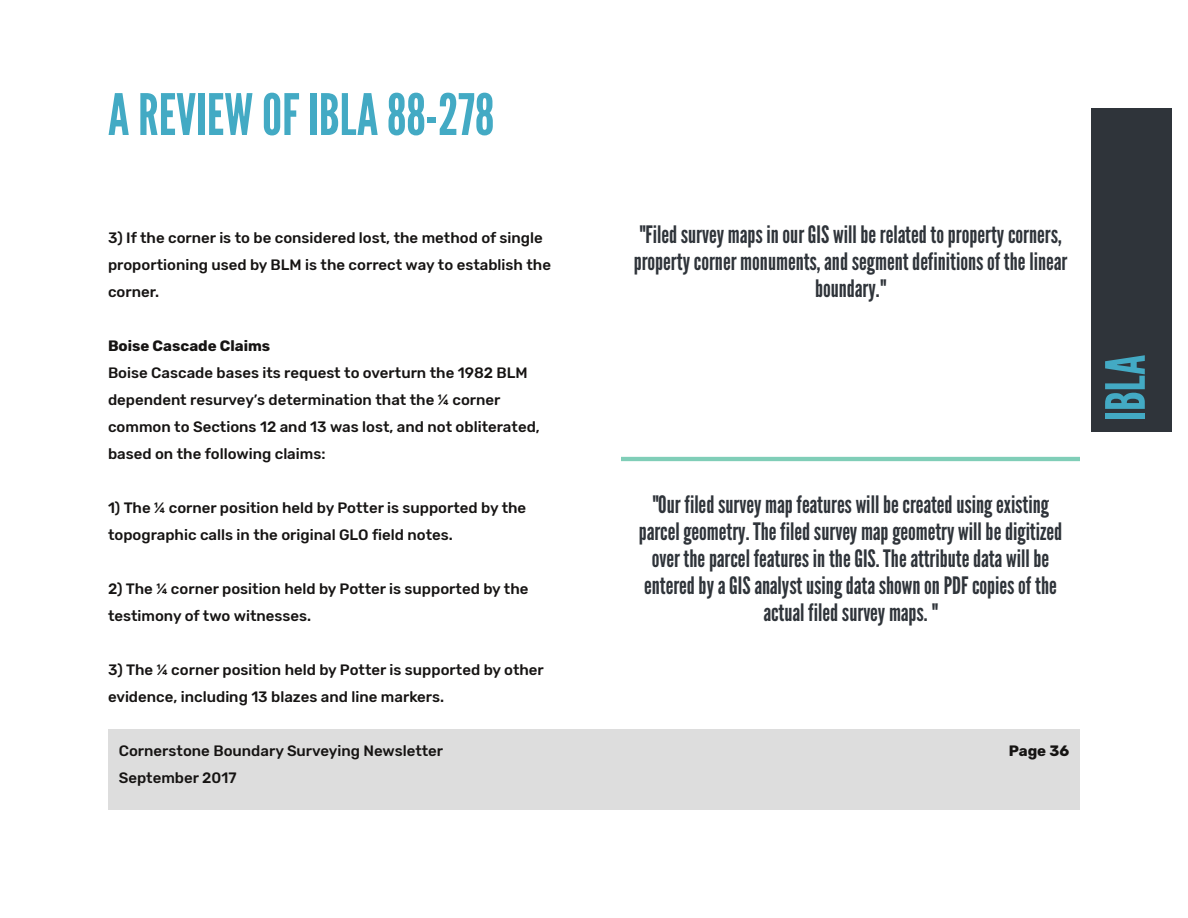
<style>
.page{position:relative;width:1188px;height:918px;background:#fff}
.page>*{position:absolute;margin:0;border:0;box-sizing:border-box;transform-origin:0 0}
.t1{font:57px "League Gothic";color:#43aac4}
.t2{font:54px "League Gothic";color:#43aac4}
.t3{font:24px/27px "League Gothic";color:#2f343a;text-align:center}
.t4{font:500 15px/27px "Rubik";color:#161413}
.t5{font:700 15px "Rubik";color:#161413}
</style>
<div class="page">
<div style="left:108px;top:729px;width:972px;height:81px;background:#ddd"></div>
<div style="left:1091px;top:108px;width:81px;height:324px;background:#2f343a"></div>
<hr style="left:621px;top:457px;width:459px;height:4px;background:#80ceb8">
<h1 class="t1" style="left:108px;top:82px;width:388px">AREVIEW OF IBLA88-278</h1>
<p class="t4" style="left:108px;top:224px;width:445px">3) If the corner is to be considered lost, the method of single proportioning used by BLM is the correct way to establish the corner.</p>
<p class="t5" style="left:108px;top:337px;width:164px">Boise Cascade Claims</p>
<p class="t4" style="left:108px;top:359px;width:433px">Boise Cascade bases its request to overturn the 1982 BLM dependent resurvey’s determination that the ¼ corner common to Sections 12 and 13 was lost, and not obliterated, based on the following claims:</p>
<p class="t4" style="left:108px;top:494px;width:420px">1) The ¼ corner position held by Potter is supported by the topographic calls in the original GLO field notes.</p>
<p class="t4" style="left:108px;top:575px;width:422px">2) The ¼ corner position held by Potter is supported by the testimony of two witnesses.</p>
<p class="t4" style="left:108px;top:656px;width:437px">3) The ¼ corner position held by Potter is supported by other evidence, including 13 blazes and line markers.</p>
<p class="t4" style="left:119px;top:737px;width:326px">Cornerstone Boundary Surveying Newsletter<br>September 2017</p>
<h3 class="t3" style="left:634px;top:221px;width:435px">"Filedsurvey maps inourGIS willberelatedtopropertycorners, propertycorner monuments,andsegmentdefinitionsof thelinear boundary."</h3>
<p class="t3" style="left:639px;top:491px;width:425px">"Our filedsurvey mapfeatures willbecreatedusingexisting parcelgeometry.Thefiledsurvey mapgeometry willbedigitized over theparcel features intheGIS.Theattributedata willbe enteredbyaGISanalystusingdatashownonPDFcopiesof the actual filedsurvey maps. "</p>
<h2 class="t2" style="left:1094px;top:421px;width:68px;rotate:-90deg">IBLA</h2>
<p class="t5" style="left:1009px;top:742px;width:62px">Page 36</p>
</div>
